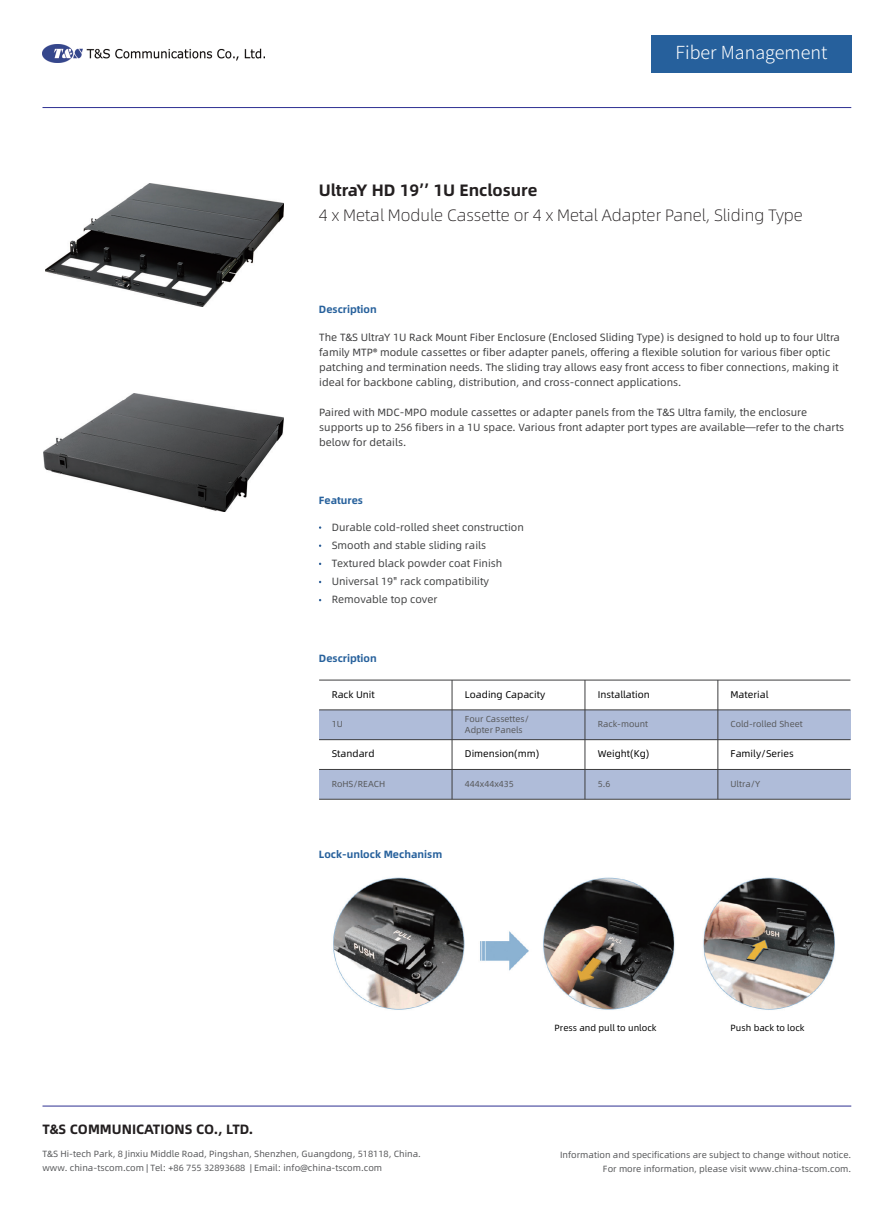
<style>
.page{position:relative;width:893px;height:1212px;background:#fff}
.page>*{position:absolute;margin:0;border:0;box-sizing:border-box;transform-origin:0 0}
.t1{font:300 18px "Source Han Sans SC";color:#fff}
.t2{font:300 16.5px "Alibaba Pu Hui Ti";color:#231f20}
.t3{font:700 16.5px "Alibaba Pu Hui Ti";color:#231f20}
.t4{font:700 13.5px "Alibaba Pu Hui Ti";color:#231f20}
.t5{font:10.5px/15px "Alibaba Pu Hui Ti";color:#3e3e3f}
.t6{font:10.5px/18px "Alibaba Pu Hui Ti";color:#414243}
.t7{font:700 10.5px "Alibaba Pu Hui Ti";color:#27619c}
.t8{font:9.75px "Alibaba Pu Hui Ti";color:#030303}
.t9{font:9px/13.5px "Alibaba Pu Hui Ti";color:#57585a}
.t10{font:9px "Alibaba Pu Hui Ti";color:#030303}
.t11{font:8.7px/10.5px "Alibaba Pu Hui Ti";color:#57585a}
</style>
<div class="page">
<div style="left:319px;top:710px;width:532px;height:29px;background:#afbcd9"></div>
<div style="left:319px;top:769px;width:531px;height:30px;background:#afbcd9"></div>
<div style="left:652px;top:35px;width:199px;height:37px;background:#26609c"></div>
<img style="left:43px;top:45px;width:221px;height:18px">
<hr style="left:43px;top:107px;width:808px;height:1px;background:#2e3092">
<hr style="left:43px;top:1105px;width:808px;height:1px;background:#2e3092">
<hr style="left:319px;top:709px;width:531px;height:1px;background:#3e3e3f">
<hr style="left:319px;top:739px;width:531px;height:1px;background:#3e3e3f">
<hr style="left:319px;top:769px;width:531px;height:1px;background:#3e3e3f">
<hr style="left:319px;top:679px;width:531px;height:1px;background:#3e3e3f">
<hr style="left:319px;top:798px;width:531px;height:1px;background:#3e3e3f">
<hr style="left:718px;top:680px;width:1px;height:119px;background:#3e3e3f">
<hr style="left:585px;top:680px;width:1px;height:119px;background:#3e3e3f">
<hr style="left:452px;top:680px;width:1px;height:119px;background:#3e3e3f">
<img style="left:333px;top:877px;width:502px;height:133px">
<img style="left:45px;top:183px;width:238px;height:123px">
<img style="left:43px;top:393px;width:240px;height:118px">
<h2 class="t3" style="left:319px;top:177px;width:220px">UltraY HD 19’’ 1U Enclosure</h2>
<h1 class="t1" style="left:676px;top:43px;width:153px">Fiber Management</h1>
<h2 class="t2" style="left:319px;top:202px;width:486px">4 x Metal Module Cassette or 4 x Metal Adapter Panel, Sliding Type</h2>
<p class="t7" style="left:319px;top:301px;width:59px">Description</p>
<p class="t5" style="left:319px;top:329px;width:522px">The T&amp;S UltraY 1U Rack Mount Fiber Enclosure (Enclosed Sliding Type) is designed to hold up to four Ultra family MTP® module cassettes or fiber adapter panels, offering a flexible solution for various fiber optic patching and termination needs. The sliding tray allows easy front access to fiber connections, making it ideal for backbone cabling, distribution, and cross-connect applications.</p>
<p class="t5" style="left:319px;top:404px;width:527px">Paired with MDC-MPO module cassettes or adapter panels from the T&amp;S Ultra family, the enclosure supports up to 256 fibers in a 1U space. Various front adapter port types are available—refer to the charts below for details.</p>
<p class="t7" style="left:319px;top:492px;width:46px">Features</p>
<p class="t6" style="left:332px;top:518px;width:194px">Durable cold-rolled sheet construction<br>Smooth and stable sliding rails<br>Textured black powder coat Finish<br>Universal 19" rack compatibility<br>Removable top cover</p>
<p class="t7" style="left:319px;top:649px;width:59px">Description</p>
<p class="t8" style="left:332px;top:686px;width:45px">Rack Unit</p>
<p class="t11" style="left:332px;top:718px;width:13px">1U</p>
<p class="t8" style="left:332px;top:746px;width:44px">Standard</p>
<p class="t11" style="left:332px;top:778px;width:55px">RoHS/REACH</p>
<p class="t8" style="left:465px;top:686px;width:82px">Loading Capacity</p>
<p class="t11" style="left:465px;top:713px;width:66px">Four Cassettes/<br>Adpter Panels</p>
<p class="t8" style="left:465px;top:746px;width:76px">Dimension(mm)</p>
<p class="t11" style="left:465px;top:778px;width:50px">444x44x435</p>
<p class="t7" style="left:319px;top:846px;width:125px">Lock-unlock Mechanism</p>
<p class="t8" style="left:598px;top:686px;width:54px">Installation</p>
<p class="t11" style="left:598px;top:718px;width:52px">Rack-mount</p>
<p class="t8" style="left:598px;top:746px;width:53px">Weight(Kg)</p>
<p class="t11" style="left:598px;top:778px;width:14px">5.6</p>
<p class="t8" style="left:730px;top:686px;width:40px">Material</p>
<p class="t11" style="left:730px;top:718px;width:74px">Cold-rolled Sheet</p>
<p class="t8" style="left:730px;top:746px;width:65px">Family/Series</p>
<p class="t11" style="left:730px;top:778px;width:31px">Ultra/Y</p>
<p class="t4" style="left:43px;top:1118px;width:212px">T&amp;S COMMUNICATIONS CO., LTD.</p>
<p class="t9" style="left:43px;top:1146px;width:380px">T&amp;S Hi-tech Park, 8 Jinxiu Middle Road, Pingshan, Shenzhen, Guangdong, 518118, China. www. china-tscom.com | Tel: +86 755 32893688 | Email: info@china-tscom.com</p>
<p class="t10" style="left:555px;top:1020px;width:103px">Press and pull to unlock</p>
<p class="t10" style="left:731px;top:1020px;width:75px">Push back to lock</p>
<p class="t9" style="left:560px;top:1147px;width:293px;text-align:right">Information and specifications are subject to change without notice.<br>For more information, please visit www.china-tscom.com.</p>
</div>
